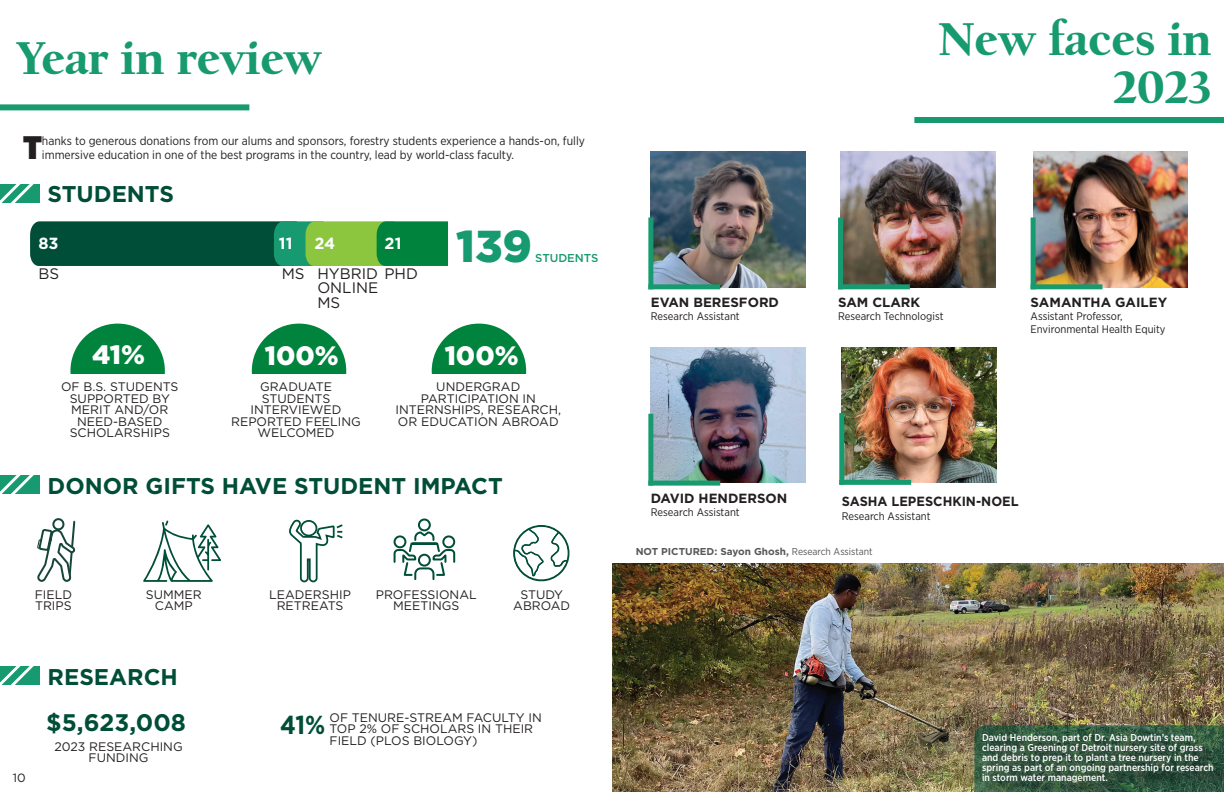
<style>
.page{position:relative;width:1224px;height:792px;background:#fff}
.page>*{position:absolute;margin:0;border:0;box-sizing:border-box;transform-origin:0 0}
.t1{font:900 48px/48px "Californian FB";color:#179a6f;text-align:right}
.t2{font:900 48px "Californian FB";color:#179a6e}
.t3{font:900 44.7px "Gotham";color:#179a6f}
.t4{font:900 32.6px "Gotham Narrow";color:#231f20}
.t5{font:900 26.6px "Gotham";color:#fff}
.t6{font:700 26px "Gotham Narrow";color:#004e38}
.t7{font:700 24px "Gotham";color:#004e38}
.t8{font:700 22.8px "Gotham";color:#004e38}
.t9{font:700 16.1px "Gotham";color:#fff}
.t10{font:15.2px/14.2px "Gotham";color:#231f20}
.t11{font:700 13.3px "Gotham";color:#231f20}
.t12{font:700 13.3px "Gotham";color:#231f20;scale:.96 1}
.t13{font:12.4px/11.4px "Gotham";color:#231f20;text-align:center}
.t14{font:12px/14.4px "Gotham Narrow";color:#231f20}
.t15{font:12px "Gotham";color:#231f20}
.t16{font:500 11.4px "Gotham";color:#179a6f}
.t17{font:11px/13.2px "Gotham Narrow";color:#231f20}
.t18{font:500 10px/10px "Gotham Narrow";color:#fff}
.t19{font:700 10px "Gotham";color:#57585a}
.s1{font-family:"Gotham Narrow";font-weight:400}
</style>
<div class="page">
<div style="left:914px;top:117px;width:310px;height:6px;background:#179a6f"></div>
<img style="left:651px;top:347px;width:155px;height:136px">
<div style="left:648px;top:414px;width:5px;height:72px;background:#179a6f"></div>
<div style="left:648px;top:481px;width:72px;height:5px;background:#179a6f"></div>
<img style="left:842px;top:347px;width:155px;height:136px">
<div style="left:839px;top:413px;width:5px;height:72px;background:#179a6f"></div>
<div style="left:839px;top:480px;width:72px;height:5px;background:#179a6f"></div>
<img style="left:651px;top:152px;width:155px;height:135px">
<div style="left:648px;top:217px;width:5px;height:72px;background:#179a6f"></div>
<div style="left:648px;top:284px;width:72px;height:5px;background:#179a6f"></div>
<img style="left:841px;top:152px;width:154px;height:135px">
<div style="left:838px;top:217px;width:5px;height:72px;background:#179a6f"></div>
<div style="left:838px;top:284px;width:72px;height:5px;background:#179a6f"></div>
<img style="left:1033px;top:152px;width:155px;height:135px">
<div style="left:1031px;top:217px;width:5px;height:72px;background:#179a6f"></div>
<div style="left:1031px;top:284px;width:71px;height:5px;background:#179a6f"></div>
<img style="left:612px;top:564px;width:612px;height:228px">
<div style="left:0;top:104px;width:249px;height:6px;background:#179a6f"></div>
<svg style="left:30px;top:221px;width:418px;height:45px;background:#1c7340"></svg>
<div style="left:70px;top:324px;width:95px;height:94px;background:#00843d;border-radius:50%"></div>
<div style="left:252px;top:324px;width:94px;height:94px;background:#00843d;border-radius:50%"></div>
<div style="left:432px;top:324px;width:94px;height:94px;background:#00843d;border-radius:50%"></div>
<div style="left:60px;top:375px;width:109px;height:57px;background:#fff"></div>
<div style="left:242px;top:375px;width:108px;height:57px;background:#fff"></div>
<div style="left:422px;top:375px;width:108px;height:57px;background:#fff"></div>
<svg style="left:0;top:666px;width:40px;height:19px"></svg>
<svg style="left:0;top:475px;width:40px;height:19px"></svg>
<svg style="left:0;top:184px;width:40px;height:19px"></svg>
<svg style="left:974px;top:725px;width:250px;height:67px;background:#395f44"></svg>
<div style="left:984px;top:736px;width:240px;height:56px;background:#231f20;opacity:.75"></div>
<div style="left:52px;top:518px;width:13px;height:13px;border:2px solid #16453a;border-radius:50%"></div>
<svg style="left:37px;top:521px;width:39px;height:61px"></svg>
<svg style="left:143px;top:520px;width:78px;height:62px"></svg>
<svg style="left:289px;top:519px;width:54px;height:64px"></svg>
<svg style="left:393px;top:518px;width:63px;height:63px"></svg>
<svg style="left:513px;top:525px;width:57px;height:57px"></svg>
<h1 class="t2" style="left:17px;top:30px;width:307px">Year in review</h1>
<h3 class="t4" style="left:23px;top:126px;width:20px">T</h3>
<p class="t14" style="left:42px;top:133px;width:545px">hanks to generous donations from our alums and sponsors, forestry students experience a hands-on, fully immersive education in one of the best programs in the country, lead by world-class faculty.</p>
<h3 class="t8" style="left:48px;top:179px;width:128px">STUDENTS</h3>
<p class="t9" style="left:38px;top:233px;width:22px">83</p>
<p class="t9" style="left:279px;top:233px;width:15px">11</p>
<p class="t9" style="left:314px;top:233px;width:22px">24</p>
<p class="t9" style="left:385px;top:233px;width:18px">21</p>
<p class="t10" style="left:38px;top:266px;width:22px">BS</p>
<p class="t10" style="left:317px;top:266px;width:102px;text-indent:-36px">MS HYBRID PHD<br>ONLINE<br>MS</p>
<h2 class="t3" style="left:456px;top:215px;width:77px">139</h2>
<p class="t16" style="left:535px;top:250px;width:65px">STUDENTS</p>
<h3 class="t5" style="left:92px;top:336px;width:54px">41%</h3>
<h3 class="t5" style="left:265px;top:337px;width:75px">100%</h3>
<h3 class="t5" style="left:445px;top:337px;width:75px">100%</h3>
<p class="t13" style="left:61px;top:381px;width:119px">OF B.S. STUDENTS<br>SUPPORTED BY<br>MERIT AND/OR<br>NEED-BASED<br>SCHOLARSHIPS</p>
<p class="t13" style="left:231px;top:381px;width:131px">GRADUATE<br>STUDENTS<br>INTERVIEWED<br>REPORTED FEELING<br>WELCOMED</p>
<p class="t13" style="left:395px;top:381px;width:167px">UNDERGRAD<br>PARTICIPATION IN<br>INTERNSHIPS, RESEARCH,<br>OR EDUCATION ABROAD</p>
<h3 class="t8" style="left:48px;top:471px;width:457px">DONOR GIFTS HAVE STUDENT IMPACT</h3>
<p class="t13" style="left:35px;top:589px;width:39px;text-align:left">FIELD<br>TRIPS</p>
<p class="t13" style="left:146px;top:589px;width:57px">SUMMER<br>CAMP</p>
<p class="t13" style="left:269px;top:589px;width:83px">LEADERSHIP<br>RETREATS</p>
<p class="t13" style="left:376px;top:589px;width:102px">PROFESSIONAL<br>MEETINGS</p>
<p class="t13" style="left:513px;top:589px;width:59px">STUDY<br>ABROAD</p>
<h3 class="t8" style="left:48px;top:662px;width:132px">RESEARCH</h3>
<p class="t15" style="left:13px;top:770px;width:14px">10</p>
<h3 class="t7" style="left:46px;top:707px;width:141px">$5,623,008</h3>
<h3 class="t6" style="left:280px;top:709px;width:47px">41%</h3>
<p class="t13" style="left:54px;top:741px;width:130px">2023 RESEARCHING<br>FUNDING</p>
<p class="t13" style="left:330px;top:712px;width:214px;text-align:left">OF TENURE-STREAM FACULTY IN<br>TOP 2% OF SCHOLARS IN THEIR<br>FIELD (PLOS BIOLOGY)</p>
<h1 class="t1" style="left:938px;top:15px;width:275px">New faces in<br>2023</h1>
<p class="t11" style="left:651px;top:293px;width:130px">EVAN BERESFORD</p>
<p class="t17" style="left:651px;top:309px;width:90px">Research Assistant</p>
<p class="t11" style="left:838px;top:293px;width:84px">SAM CLARK</p>
<p class="t17" style="left:838px;top:309px;width:107px">Research Technologist</p>
<p class="t11" style="left:1031px;top:293px;width:138px">SAMANTHA GAILEY</p>
<p class="t17" style="left:1031px;top:309px;width:136px">Assistant Professor,<br>Environmental Health Equity</p>
<p class="t11" style="left:651px;top:490px;width:138px">DAVID HENDERSON</p>
<p class="t17" style="left:651px;top:506px;width:90px">Research Assistant</p>
<p class="t12" style="left:842px;top:493px;width:186px">SASHA LEPESCHKIN-NOEL</p>
<p class="t17" style="left:842px;top:509px;width:90px">Research Assistant</p>
<p class="t19" style="left:636px;top:545px;width:239px">NOT PICTURED: Sayon Ghosh, <span class="s1">Research Assistant</span></p>
<p class="t18" style="left:982px;top:733px;width:233px">David Henderson, part of Dr. Asia Dowtin’s team, clearing a Greening of Detroit nursery site of grass and debris to prep it to plant a tree nursery in the spring as part of an ongoing partnership for research in storm water management.</p>
</div>
